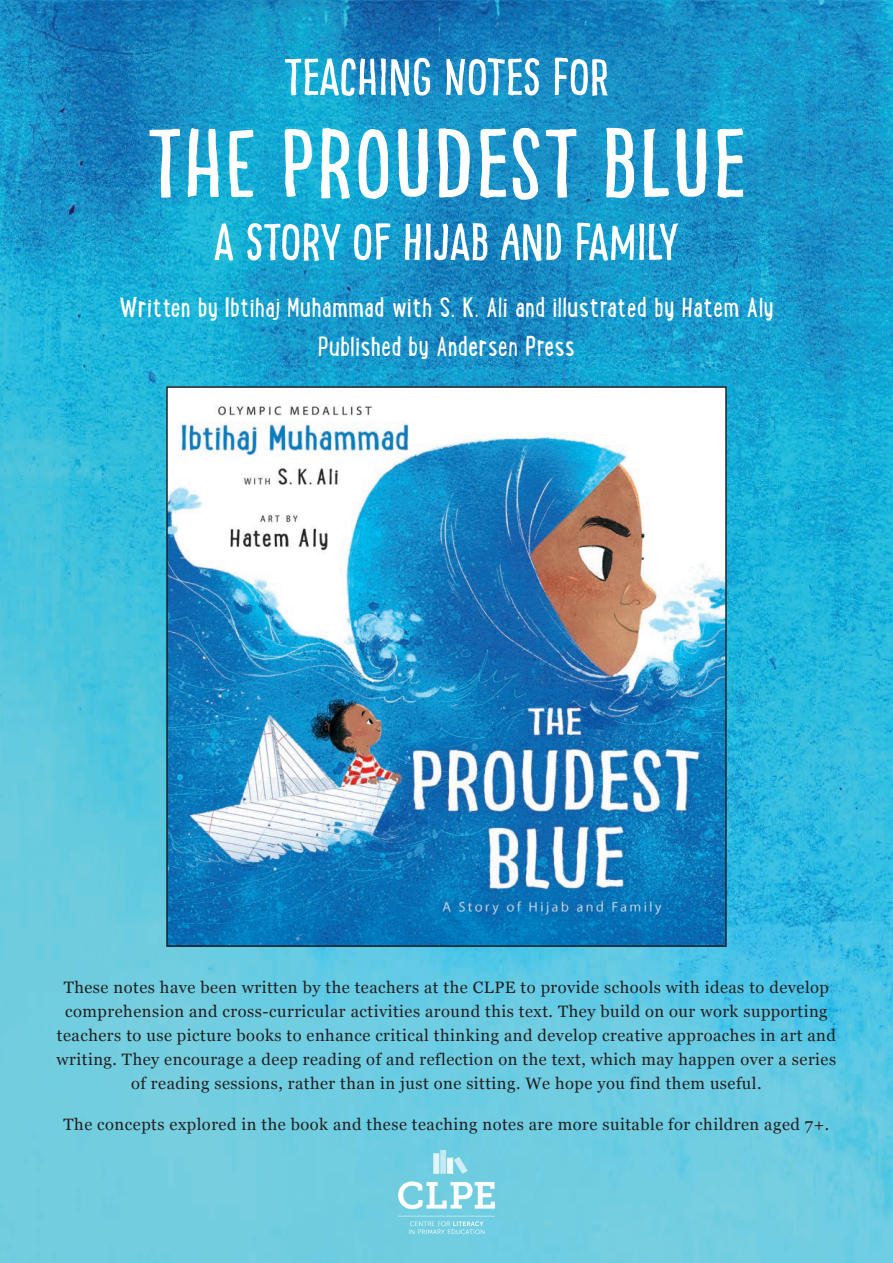
<style>
.page{position:relative;width:893px;height:1263px;background:#fff}
.page>*{position:absolute;margin:0;border:0;box-sizing:border-box;transform-origin:0 0}
.t1{font:96px "Pinto NO 01";letter-spacing:.02em;color:#fff}
.t2{font:51px "Pinto NO 01";color:#fff}
.t3{font:30px/39px "Lunch Box";color:#fff;text-align:center}
.t4{font:16.5px/24px "Georgia";letter-spacing:.03em;color:#231f20;text-align:center}
</style>
<div class="page">
<img style="left:0;top:0;width:893px;height:1263px">
<img style="left:168px;top:388px;width:557px;height:557px">
<img style="left:398px;top:1150px;width:96px;height:83px">
<h2 class="t2" style="left:284px;top:47px;width:326px">TEACHING NOTES FOR</h2>
<h1 class="t1" style="left:148px;top:107px;width:599px">THE PROUDEST BLUE</h1>
<h2 class="t2" style="left:214px;top:212px;width:467px">A STORY OF HIJAB AND FAMILY</h2>
<h3 class="t3" style="left:119px;top:286px;width:656px">Written by Ibtihaj Muhammad with S. K. Ali and illustrated by Hatem Aly<br>Published by Andersen Press</h3>
<p class="t4" style="left:57px;top:974px;width:781px">These notes have been written by the teachers at the CLPE to provide schools with ideas to develop comprehension and cross-curricular activities around this text. They build on our work supporting teachers to use picture books to enhance critical thinking and develop creative approaches in art and writing. They encourage a deep reading of and reflection on the text, which may happen over a series of reading sessions, rather than in just one sitting. We hope you find them useful.</p>
<p class="t4" style="left:64px;top:1111px;width:767px">The concepts explored in the book and these teaching notes are more suitable for children aged 7+.</p>
</div>
